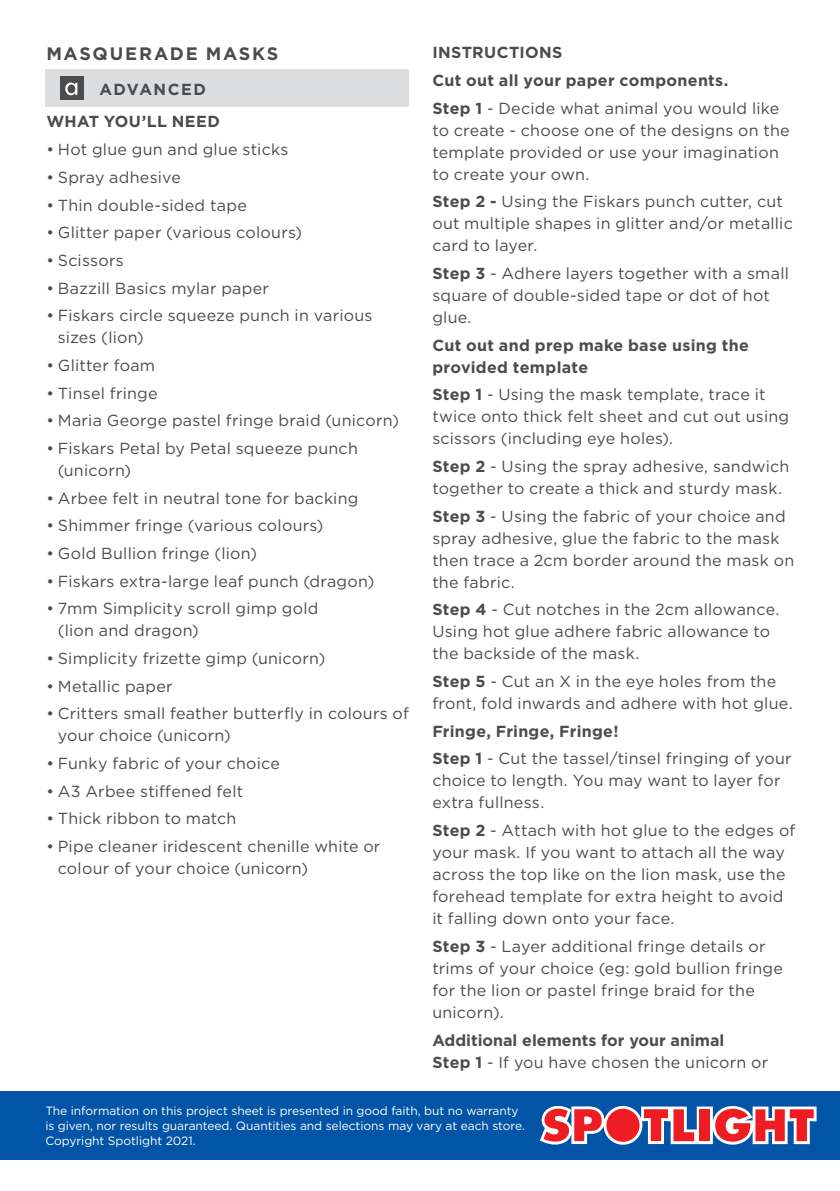
<style>
.page{position:relative;width:840px;height:1191px;background:#fff}
.page>*{position:absolute;margin:0;border:0;box-sizing:border-box;transform-origin:0 0}
.COPY{font:700 18px "Gotham";letter-spacing:.095em;color:#4b4c4d}
.COPY-2{font:16px/22px "Gotham";letter-spacing:.015em;color:#4b4c4d}
.PROJECT_COPY{font:700 16px/22px "Gotham";letter-spacing:.02em;color:#4b4c4d}
.PROJECT_COPY-2{font:700 16px "Gotham";color:#4b4c4d}
.COPY-3{font:700 16px "Gotham";letter-spacing:.025em;color:#4b4c4d}
.PROJECT_COPY-3{font:700 16px "Gotham";letter-spacing:.09em;color:#4b4c4d}
.t1{font:12px/15px "Gotham";letter-spacing:-.005em;color:#fff}
.s1{font-weight:700}
</style>
<div class="page">
<div style="left:45px;top:69px;width:363px;height:38px;background:#dcdddf"></div>
<div style="left:60px;top:76px;width:23px;height:24px;background:#4b4c4d"></div>
<svg style="left:65px;top:82px;width:12px;height:13px"></svg>
<div style="left:0;top:1090px;width:839px;height:69px;background:#0154a6"></div>
<svg style="left:540px;top:1106px;width:276px;height:38px;background:#c77183"></svg>
<p class="COPY-3" style="left:432px;top:42px;width:132px">INSTRUCTIONS</p>
<p class="PROJECT_COPY" style="left:432px;top:69px;width:297px">Cut out all your paper components.</p>
<p class="COPY-2" style="left:432px;top:96px;width:359px"><span class="s1">Step 1</span> - Decide what animal you would like to create - choose one of the designs on the template provided or use your imagination to create your own.</p>
<p class="COPY-2" style="left:432px;top:190px;width:362px"><span class="s1">Step 2 -</span> Using the Fiskars punch cutter, cut out multiple shapes in glitter and/or metallic card to layer.</p>
<p class="COPY-2" style="left:432px;top:262px;width:358px"><span class="s1">Step 3</span> - Adhere layers together with a small square of double-sided tape or dot of hot glue.</p>
<p class="PROJECT_COPY" style="left:432px;top:334px;width:318px">Cut out and prep make base using the provided template</p>
<p class="COPY-2" style="left:432px;top:383px;width:358px"><span class="s1">Step 1</span> - Using the mask template, trace it twice onto thick felt sheet and cut out using scissors (including eye holes).</p>
<p class="COPY-2" style="left:432px;top:455px;width:358px"><span class="s1">Step 2</span> - Using the spray adhesive, sandwich together to create a thick and sturdy mask.</p>
<p class="COPY-2" style="left:432px;top:505px;width:363px"><span class="s1">Step 3</span> - Using the fabric of your choice and spray adhesive, glue the fabric to the mask then trace a 2cm border around the mask on the fabric.</p>
<p class="COPY-2" style="left:432px;top:598px;width:348px"><span class="s1">Step 4</span> - Cut notches in the 2cm allowance.<br>Using hot glue adhere fabric allowance to the backside of the mask.</p>
<p class="COPY-2" style="left:432px;top:670px;width:361px"><span class="s1">Step 5</span> - Cut an X in the eye holes from the front, fold inwards and adhere with hot glue.</p>
<p class="PROJECT_COPY" style="left:432px;top:720px;width:187px">Fringe, Fringe, Fringe!</p>
<p class="COPY-2" style="left:432px;top:747px;width:361px"><span class="s1">Step 1</span> - Cut the tassel/tinsel fringing of your choice to length. You may want to layer for extra fullness.</p>
<p class="COPY-2" style="left:432px;top:819px;width:364px"><span class="s1">Step 2</span> - Attach with hot glue to the edges of your mask. If you want to attach all the way across the top like on the lion mask, use the forehead template for extra height to avoid it falling down onto your face.</p>
<p class="COPY-2" style="left:432px;top:935px;width:352px"><span class="s1">Step 3</span> - Layer additional fringe details or trims of your choice (eg: gold bullion fringe for the lion or pastel fringe braid for the unicorn).</p>
<p class="PROJECT_COPY-2" style="left:432px;top:1029px;width:293px">Additional elements for your animal</p>
<p class="COPY-2" style="left:432px;top:1050px;width:337px"><span class="s1">Step 1</span> - If you have chosen the unicorn or</p>
<p class="t1" style="left:45px;top:1103px;width:481px">The information on this project sheet is presented in good faith, but no warranty is given, nor results guaranteed. Quantities and selections may vary at each store.<br>Copyright Spotlight 2021.</p>
<p class="COPY" style="left:46px;top:41px;width:233px">MASQUERADE MASKS</p>
<p class="PROJECT_COPY-3" style="left:99px;top:78px;width:108px">ADVANCED</p>
<p class="COPY-3" style="left:46px;top:111px;width:175px">WHAT YOU’LL NEED</p>
<p class="COPY-2" style="left:46px;top:138px;width:243px">• Hot glue gun and glue sticks</p>
<p class="COPY-2" style="left:46px;top:166px;width:136px">• Spray adhesive</p>
<p class="COPY-2" style="left:46px;top:193px;width:202px">• Thin double-sided tape</p>
<p class="COPY-2" style="left:46px;top:221px;width:257px">• Glitter paper (various colours)</p>
<p class="COPY-2" style="left:46px;top:249px;width:79px">• Scissors</p>
<p class="COPY-2" style="left:46px;top:276px;width:224px">• Bazzill Basics mylar paper</p>
<p class="COPY-2" style="left:58px;top:304px;width:316px;text-indent:-11px">• Fiskars circle squeeze punch in various sizes (lion)</p>
<p class="COPY-2" style="left:46px;top:354px;width:110px">• Glitter foam</p>
<p class="COPY-2" style="left:46px;top:381px;width:113px">• Tinsel fringe</p>
<p class="COPY-2" style="left:46px;top:409px;width:354px">• Maria George pastel fringe braid (unicorn)</p>
<p class="COPY-2" style="left:58px;top:437px;width:301px;text-indent:-11px">• Fiskars Petal by Petal squeeze punch (unicorn)</p>
<p class="COPY-2" style="left:46px;top:486px;width:313px">• Arbee felt in neutral tone for backing</p>
<p class="COPY-2" style="left:46px;top:514px;width:278px">• Shimmer fringe (various colours)</p>
<p class="COPY-2" style="left:46px;top:542px;width:212px">• Gold Bullion fringe (lion)</p>
<p class="COPY-2" style="left:46px;top:569px;width:329px">• Fiskars extra-large leaf punch (dragon)</p>
<p class="COPY-2" style="left:58px;top:597px;width:262px;text-indent:-11px">• 7mm Simplicity scroll gimp gold (lion and dragon)</p>
<p class="COPY-2" style="left:46px;top:647px;width:280px">• Simplicity frizette gimp (unicorn)</p>
<p class="COPY-2" style="left:46px;top:674px;width:128px">• Metallic paper</p>
<p class="COPY-2" style="left:58px;top:702px;width:352px;text-indent:-11px">• Critters small feather butterfly in colours of your choice (unicorn)</p>
<p class="COPY-2" style="left:46px;top:752px;width:235px">• Funky fabric of your choice</p>
<p class="COPY-2" style="left:46px;top:779px;width:198px">• A3 Arbee stiffened felt</p>
<p class="COPY-2" style="left:46px;top:807px;width:191px">• Thick ribbon to match</p>
<p class="COPY-2" style="left:58px;top:835px;width:324px;text-indent:-11px">• Pipe cleaner iridescent chenille white or colour of your choice (unicorn)</p>
</div>
